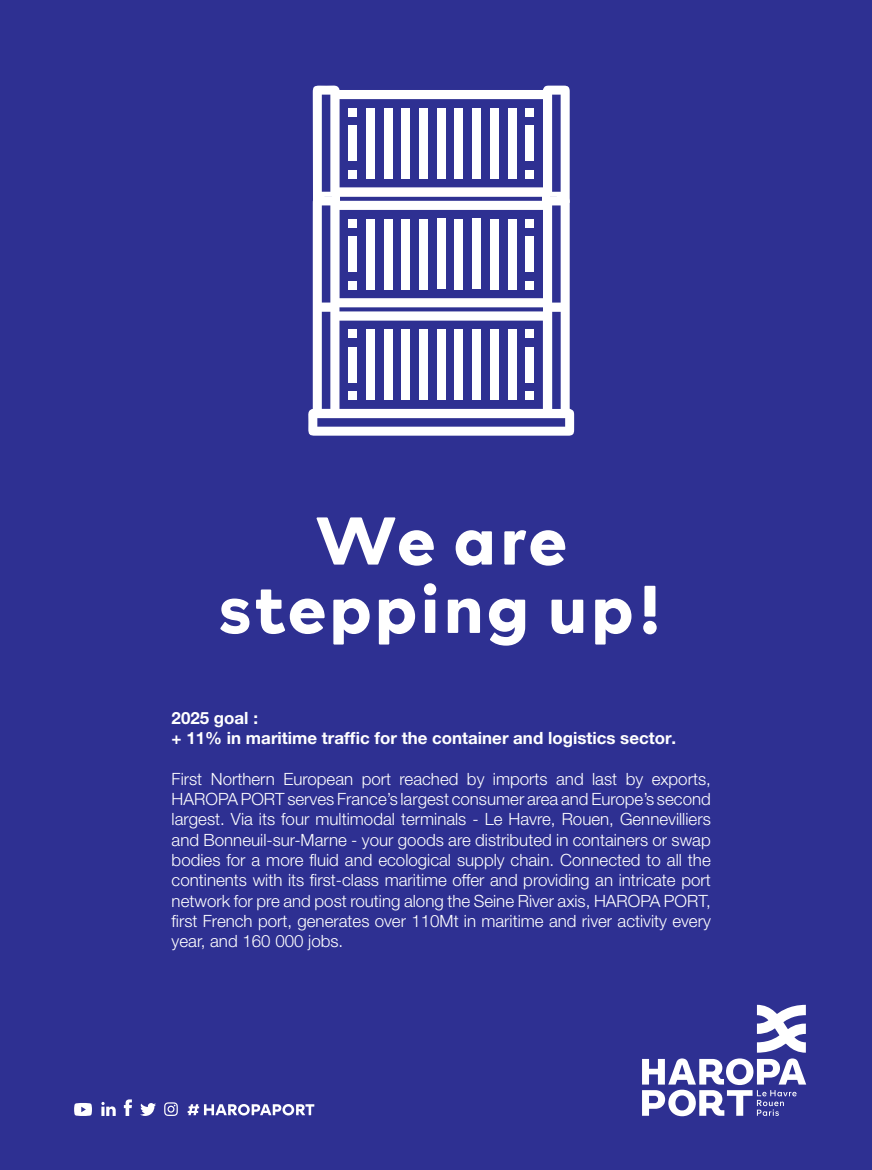
<style>
.page{position:relative;width:872px;height:1170px;background:#fff}
.page>*{position:absolute;margin:0;border:0;box-sizing:border-box;transform-origin:0 0}
.t1{font:700 68.25px/68.2px "Rockford Sans";letter-spacing:.05em;color:#fff;text-align:center}
.t2{font:300 16.95px/20.2px "Helvetica Neue LT Pro";color:#fff;text-align:justify}
.t3{font:700 16.95px/20.2px "Helvetica Neue LT Pro";color:#fff}
</style>
<div class="page">
<div style="left:0;top:0;width:872px;height:1169px;background:#2e3092"></div>
<svg style="left:642px;top:1058px;width:164px;height:58px"></svg>
<svg style="left:757px;top:1004px;width:49px;height:48px"></svg>
<svg style="left:308px;top:196px;width:266px;height:239px"></svg>
<div style="left:366px;top:219px;width:8px;height:70px;background:#fff"></div>
<div style="left:384px;top:219px;width:8px;height:70px;background:#fff"></div>
<div style="left:401px;top:219px;width:9px;height:70px;background:#fff"></div>
<div style="left:419px;top:219px;width:9px;height:70px;background:#fff"></div>
<div style="left:437px;top:219px;width:8px;height:70px;background:#fff"></div>
<div style="left:455px;top:219px;width:8px;height:70px;background:#fff"></div>
<div style="left:472px;top:219px;width:9px;height:70px;background:#fff"></div>
<div style="left:490px;top:219px;width:8px;height:70px;background:#fff"></div>
<div style="left:508px;top:219px;width:8px;height:70px;background:#fff"></div>
<div style="left:348px;top:236px;width:9px;height:35px;background:#fff"></div>
<div style="left:525px;top:236px;width:9px;height:35px;background:#fff"></div>
<div style="left:348px;top:219px;width:9px;height:8px;background:#fff"></div>
<div style="left:525px;top:219px;width:9px;height:8px;background:#fff"></div>
<div style="left:348px;top:281px;width:9px;height:8px;background:#fff"></div>
<div style="left:525px;top:281px;width:9px;height:8px;background:#fff"></div>
<div style="left:366px;top:329px;width:8px;height:71px;background:#fff"></div>
<div style="left:384px;top:329px;width:8px;height:71px;background:#fff"></div>
<div style="left:401px;top:329px;width:9px;height:71px;background:#fff"></div>
<div style="left:419px;top:329px;width:9px;height:71px;background:#fff"></div>
<div style="left:437px;top:329px;width:8px;height:71px;background:#fff"></div>
<div style="left:455px;top:329px;width:8px;height:71px;background:#fff"></div>
<div style="left:472px;top:329px;width:9px;height:71px;background:#fff"></div>
<div style="left:490px;top:329px;width:8px;height:71px;background:#fff"></div>
<div style="left:508px;top:329px;width:8px;height:71px;background:#fff"></div>
<div style="left:348px;top:347px;width:9px;height:35px;background:#fff"></div>
<div style="left:525px;top:347px;width:9px;height:35px;background:#fff"></div>
<div style="left:348px;top:329px;width:9px;height:9px;background:#fff"></div>
<div style="left:525px;top:329px;width:9px;height:9px;background:#fff"></div>
<div style="left:348px;top:391px;width:9px;height:9px;background:#fff"></div>
<div style="left:525px;top:391px;width:9px;height:9px;background:#fff"></div>
<svg style="left:313px;top:85px;width:256px;height:126px"></svg>
<div style="left:366px;top:108px;width:8px;height:70px;background:#fff"></div>
<div style="left:384px;top:108px;width:8px;height:70px;background:#fff"></div>
<div style="left:401px;top:108px;width:9px;height:70px;background:#fff"></div>
<div style="left:419px;top:108px;width:9px;height:70px;background:#fff"></div>
<div style="left:437px;top:108px;width:8px;height:70px;background:#fff"></div>
<div style="left:455px;top:108px;width:8px;height:70px;background:#fff"></div>
<div style="left:472px;top:108px;width:9px;height:70px;background:#fff"></div>
<div style="left:490px;top:108px;width:8px;height:70px;background:#fff"></div>
<div style="left:508px;top:108px;width:8px;height:70px;background:#fff"></div>
<div style="left:348px;top:126px;width:9px;height:35px;background:#fff"></div>
<div style="left:525px;top:126px;width:9px;height:35px;background:#fff"></div>
<div style="left:348px;top:108px;width:9px;height:8px;background:#fff"></div>
<div style="left:525px;top:108px;width:9px;height:8px;background:#fff"></div>
<div style="left:348px;top:170px;width:9px;height:8px;background:#fff"></div>
<div style="left:525px;top:170px;width:9px;height:8px;background:#fff"></div>
<div style="left:332px;top:194px;width:7px;height:8px;background:#fff"></div>
<div style="left:542px;top:194px;width:8px;height:8px;background:#fff"></div>
<svg style="left:124px;top:1099px;width:8px;height:16px"></svg>
<svg style="left:140px;top:1103px;width:16px;height:12px"></svg>
<svg style="left:101px;top:1102px;width:15px;height:13px"></svg>
<svg style="left:164px;top:1102px;width:14px;height:13px"></svg>
<svg style="left:74px;top:1103px;width:18px;height:12px"></svg>
<svg style="left:188px;top:1104px;width:126px;height:11px"></svg>
<h1 class="t1" style="left:219px;top:502px;width:445px">We are stepping up!</h1>
<p class="t3" style="left:172px;top:707px;width:506px">2025 goal :<br>+ 11% in maritime traffic for the container and logistics sector.</p>
<p class="t2" style="left:172px;top:768px;width:541px">First Northern European port reached by imports and last by exports, HAROPA PORT serves France’s largest consumer area and Europe’s second largest. Via its four multimodal terminals - Le Havre, Rouen, Gennevilliers and Bonneuil-sur-Marne - your goods are distributed in containers or swap bodies for a more fluid and ecological supply chain. Connected to all the continents with its first-class maritime offer and providing an intricate port network for pre and post routing along the Seine River axis, HAROPA PORT, first French port, generates over 110Mt in maritime and river activity every year, and 160 000 jobs.</p>
</div>
